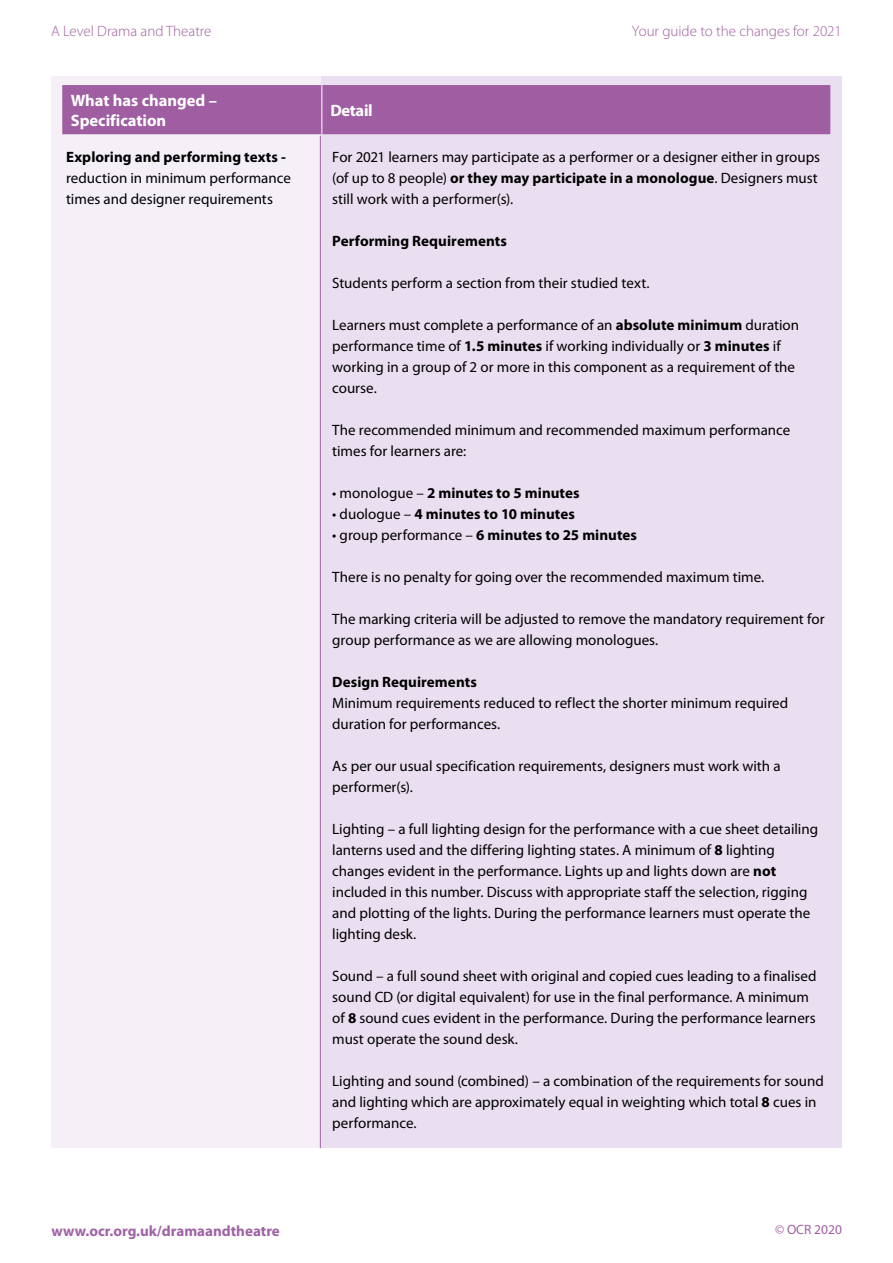
<style>
.page{position:relative;width:893px;height:1263px;background:#fff}
.page>*{position:absolute;margin:0;border:0;box-sizing:border-box;transform-origin:0 0}
.Table_header{font:700 16.5px/19.8px "Myriad Pro";color:#fff}
.Bullets{font:15px/21px "Myriad Pro";color:#000}
.Bullets-2{font:700 15px "Myriad Pro";letter-spacing:.005em;color:#000}
.t1{font:300 15px "Myriad Pro";color:#a05ea2}
.Header_1{font:700 15px "Myriad Pro";color:#9f63a5}
.t2{font:13.5px "Myriad Pro";color:#a05ea2}
.s1{font-weight:700}
.s2{font-weight:400}
</style>
<div class="page">
<div style="left:320px;top:77px;width:522px;height:1071px;background:#eadff0"></div>
<div style="left:51px;top:77px;width:269px;height:1071px;background:#f5eff8"></div>
<div style="left:62px;top:85px;width:768px;height:49px;background:#a05ea2"></div>
<hr style="left:321px;top:85px;width:1px;height:49px;background:#fff">
<hr style="left:320px;top:136px;width:1px;height:1012px;background:#a05ea2">
<p class="t1" style="left:51px;top:23px;width:162px">A Level Drama and Theatre</p>
<p class="t1" style="left:632px;top:23px;width:211px">Your guide to the changes for 2021</p>
<p class="Table_header" style="left:71px;top:90px;width:148px">What has changed –<br>Specification</p>
<p class="Table_header" style="left:330px;top:100px;width:44px">Detail</p>
<p class="Bullets" style="left:66px;top:146px;width:226px"><span class="s1">Exploring and performing texts - </span>reduction in minimum performance times and designer requirements</p>
<p class="Bullets" style="left:332px;top:146px;width:489px">For 2021 learners may participate as a performer or a designer either in groups (of up to 8 people) <span class="s1">or they may participate in a monologue</span>. Designers must still work with a performer(s).</p>
<p class="Bullets-2" style="left:332px;top:231px;width:176px">Performing Requirements</p>
<p class="Bullets" style="left:332px;top:272px;width:319px">Students perform a section from their studied text.</p>
<p class="Bullets" style="left:332px;top:314px;width:468px">Learners must complete a performance of an <span class="s1">absolute minimum</span> duration performance time of <span class="s1">1.5 minutes</span> if working individually or <span class="s1">3 minutes</span> if working in a group of 2 or more in this component as a requirement of the course.</p>
<p class="Bullets" style="left:332px;top:419px;width:460px">The recommended minimum and recommended maximum performance times for learners are:</p>
<p class="Bullets-2" style="left:332px;top:483px;width:249px"><span class="s2">• monologue –</span> 2 minutes to 5 minutes</p>
<p class="Bullets-2" style="left:332px;top:504px;width:244px"><span class="s2">• duologue –</span> 4 minutes to 10 minutes</p>
<p class="Bullets-2" style="left:332px;top:525px;width:306px"><span class="s2">• group performance –</span> 6 minutes to 25 minutes</p>
<p class="Bullets" style="left:332px;top:566px;width:434px">There is no penalty for going over the recommended maximum time.</p>
<p class="Bullets" style="left:332px;top:608px;width:494px">The marking criteria will be adjusted to remove the mandatory requirement for group performance as we are allowing monologues.</p>
<p class="Bullets-2" style="left:332px;top:672px;width:146px">Design Requirements</p>
<p class="Bullets" style="left:332px;top:692px;width:458px">Minimum requirements reduced to reflect the shorter minimum required duration for performances.</p>
<p class="Bullets" style="left:332px;top:755px;width:450px">As per our usual specification requirements, designers must work with a performer(s).</p>
<p class="Bullets" style="left:332px;top:818px;width:487px">Lighting – a full lighting design for the performance with a cue sheet detailing lanterns used and the differing lighting states. A minimum of <span class="s1">8</span> lighting changes evident in the performance. Lights up and lights down are <span class="s1">not </span>included in this number. Discuss with appropriate staff the selection, rigging and plotting of the lights. During the performance learners must operate the lighting desk.</p>
<p class="Bullets" style="left:332px;top:965px;width:486px">Sound – a full sound sheet with original and copied cues leading to a finalised sound CD (or digital equivalent) for use in the final performance. A minimum of <span class="s1">8</span> sound cues evident in the performance. During the performance learners must operate the sound desk.</p>
<p class="Bullets" style="left:332px;top:1070px;width:493px">Lighting and sound (combined) – a combination of the requirements for sound and lighting which are approximately equal in weighting which total <span class="s1">8</span> cues in performance.</p>
<p class="Header_1" style="left:51px;top:1221px;width:230px">www.ocr.org.uk/dramaandtheatre</p>
<p class="t2" style="left:775px;top:1221px;width:68px">© OCR 2020</p>
</div>
